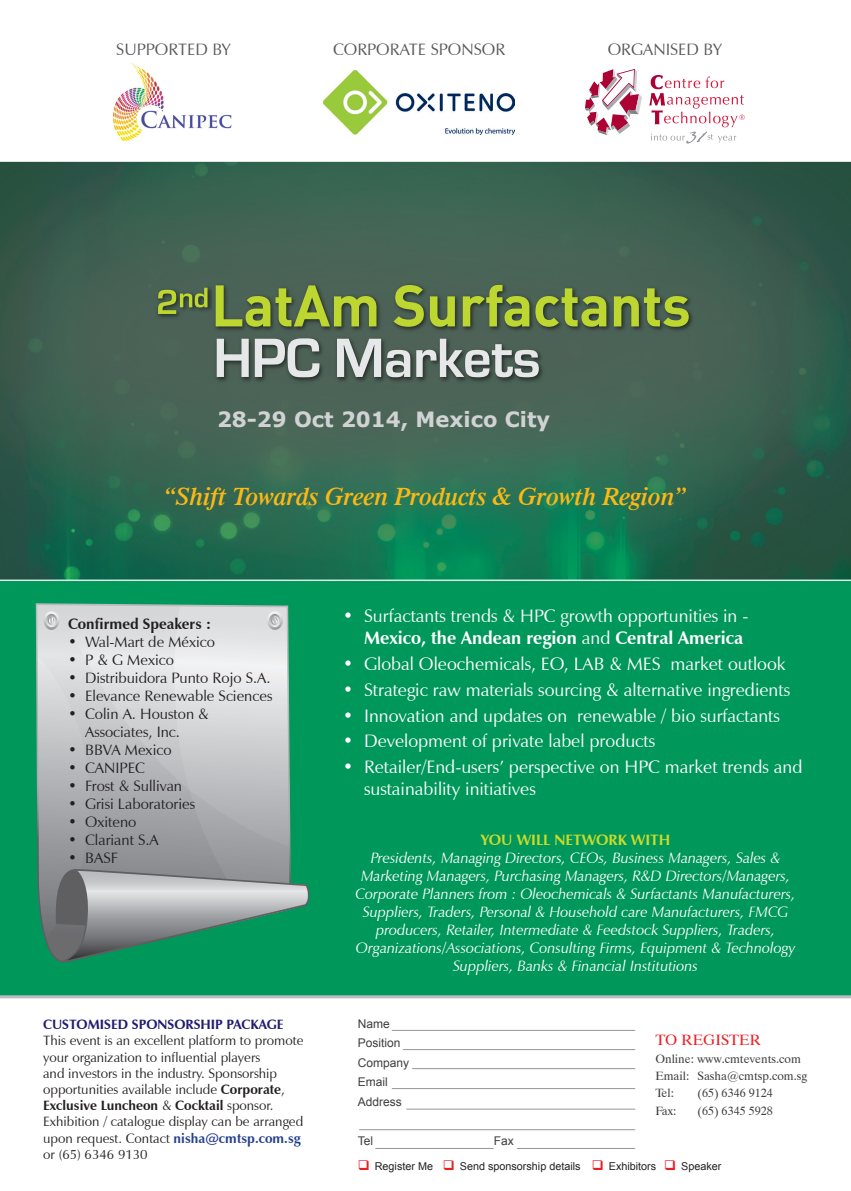
<style>
.page{position:relative;width:851px;height:1191px;background:#fff}
.page>*{position:absolute;margin:0;border:0;box-sizing:border-box;transform-origin:0 0}
.t1{font:italic 600 25.5px "Dutch 801 BT";color:#fcb814}
.t2{font:700 21px "Verdana";color:#d1d2d4}
.t3{font:18px/21.6px "Zapf Humanist 601 BT";color:#fff;text-align:right}
.t4{font:16.5px "Zapf Humanist 601 BT";color:#57585a}
.t5{font:italic 15px/18px "Zapf Humanist 601 BT";color:#fff;text-align:center}
.t6{font:15px/18px "Zapf Humanist 601 BT";color:#231f20}
.t7{font:700 15px "Zapf Humanist 601 BT";color:#cadb2a}
.t8{font:700 15px "Zapf Humanist 601 BT";color:#231f20}
.t9{font:15px "Dutch 801 BT";color:#ee1d23}
.t10{font:13.5px/16.2px "Zapf Humanist 601 BT";color:#231f20}
.t11{font:700 13.5px "Zapf Humanist 601 BT";color:#201c70}
.t12{font:12px "Dutch 801 BT";color:#3e3e3f}
.t13{font:12px "Arial";color:#3e3e3f}
.t14{font:10.8px "Arial";color:#231f20}
.s1{font-weight:700}
.s2{font-weight:700;color:#253f8e}
.s3{color:#ee1d23}
</style>
<div class="page">
<img style="left:0;top:68px;width:850px;height:927px">
<svg style="left:0;top:995px;width:850px;height:154px"></svg>
<hr style="left:392px;top:1030px;width:243px;height:1px;background:#939598">
<hr style="left:403px;top:1049px;width:232px;height:1px;background:#939598">
<hr style="left:412px;top:1068px;width:223px;height:1px;background:#939598">
<hr style="left:392px;top:1088px;width:243px;height:1px;background:#939598">
<hr style="left:406px;top:1108px;width:229px;height:1px;background:#939598">
<hr style="left:359px;top:1129px;width:276px;height:1px;background:#939598">
<hr style="left:517px;top:1148px;width:118px;height:1px;background:#939598">
<hr style="left:375px;top:1148px;width:118px;height:1px;background:#939598">
<img style="left:154px;top:284px;width:58px;height:38px">
<svg style="left:158px;top:288px;width:49px;height:26px"></svg>
<img style="left:212px;top:281px;width:484px;height:53px">
<svg style="left:216px;top:285px;width:160px;height:42px;background:#778d42"></svg>
<svg style="left:393px;top:285px;width:31px;height:42px"></svg>
<svg style="left:430px;top:296px;width:25px;height:31px"></svg>
<svg style="left:462px;top:285px;width:67px;height:42px;background:#788e41"></svg>
<svg style="left:535px;top:288px;width:71px;height:39px;background:#7a9040"></svg>
<svg style="left:613px;top:288px;width:75px;height:39px;background:#798f3f"></svg>
<img style="left:213px;top:334px;width:333px;height:51px">
<svg style="left:217px;top:339px;width:32px;height:38px"></svg>
<svg style="left:255px;top:338px;width:64px;height:39px;background:#949d99"></svg>
<svg style="left:337px;top:339px;width:73px;height:38px;background:#99a19e"></svg>
<svg style="left:416px;top:339px;width:122px;height:38px;background:#86918c"></svg>
<svg style="left:585px;top:69px;width:57px;height:66px"></svg>
<svg style="left:649px;top:75px;width:95px;height:68px"></svg>
<img style="left:323px;top:70px;width:191px;height:65px">
<svg style="left:37px;top:605px;width:273px;height:356px;background:#a2b7b1"></svg>
<img style="left:113px;top:63px;width:121px;height:77px">
<p class="t4" style="left:116px;top:39px;width:116px">SUPPORTED BY</p>
<p class="t4" style="left:333px;top:39px;width:174px">CORPORATE SPONSOR</p>
<p class="t4" style="left:607px;top:39px;width:116px">ORGANISED BY</p>
<p class="t2" style="left:217px;top:404px;width:335px">28-29 Oct 2014, Mexico City</p>
<p class="t1" style="left:164px;top:481px;width:524px">“Shift Towards Green Products &amp; Growth Region”</p>
<p class="t8" style="left:68px;top:614px;width:144px">Confirmed Speakers :</p>
<p class="t6" style="left:68px;top:632px;width:148px">• Wal-Mart de México</p>
<p class="t6" style="left:68px;top:650px;width:107px">• P &amp; G Mexico</p>
<p class="t6" style="left:68px;top:668px;width:204px">• Distribuidora Punto Rojo S.A.</p>
<p class="t6" style="left:68px;top:686px;width:206px">• Elevance Renewable Sciences</p>
<p class="t6" style="left:85px;top:704px;width:125px;text-indent:-17px">• Colin A. Houston &amp;<br>Associates, Inc.</p>
<p class="t6" style="left:68px;top:740px;width:105px">• BBVA Mexico</p>
<p class="t6" style="left:68px;top:758px;width:78px">• CANIPEC</p>
<p class="t6" style="left:68px;top:776px;width:115px">• Frost &amp; Sullivan</p>
<p class="t6" style="left:68px;top:794px;width:129px">• Grisi Laboratories</p>
<p class="t6" style="left:68px;top:812px;width:70px">• Oxiteno</p>
<p class="t6" style="left:68px;top:830px;width:92px">• Clariant S.A</p>
<p class="t6" style="left:68px;top:848px;width:51px">• BASF</p>
<p class="t11" style="left:43px;top:1016px;width:242px">CUSTOMISED SPONSORSHIP PACKAGE</p>
<p class="t10" style="left:43px;top:1032px;width:262px">This event is an excellent platform to promote your organization to influential players<br>and investors in the industry. Sponsorship opportunities available include <span class="s1">Corporate</span>, <span class="s1">Exclusive Luncheon</span> &amp; <span class="s1">Cocktail</span> sponsor.<br>Exhibition / catalogue display can be arranged upon request. Contact <span class="s2">nisha@cmtsp.com.sg </span>or (65) 6346 9130</p>
<p class="t3" style="left:343px;top:605px;width:407px">• Surfactants trends &amp; HPC growth opportunities in -<br><span class="s1">Mexico, the Andean region</span> and <span class="s1">Central America</span></p>
<p class="t3" style="left:343px;top:653px;width:444px">• Global Oleochemicals, EO, LAB &amp; MES market outlook</p>
<p class="t3" style="left:343px;top:678px;width:449px">• Strategic raw materials sourcing &amp; alternative ingredients</p>
<p class="t3" style="left:343px;top:704px;width:438px">• Innovation and updates on renewable / bio surfactants</p>
<p class="t3" style="left:343px;top:730px;width:314px">• Development of private label products</p>
<p class="t3" style="left:364px;top:756px;width:440px;text-align:left;text-indent:-21px">• Retailer/End-users’ perspective on HPC market trends and sustainability initiatives</p>
<p class="t7" style="left:480px;top:830px;width:191px">YOU WILL NETWORK WITH</p>
<p class="t5" style="left:355px;top:849px;width:441px">Presidents, Managing Directors, CEOs, Business Managers, Sales &amp; Marketing Managers, Purchasing Managers, R&amp;D Directors/Managers, Corporate Planners from : Oleochemicals &amp; Surfactants Manufacturers, Suppliers, Traders, Personal &amp; Household care Manufacturers, FMCG producers, Retailer, Intermediate &amp; Feedstock Suppliers, Traders, Organizations/Associations, Consulting Firms, Equipment &amp; Technology Suppliers, Banks &amp; Financial Institutions</p>
<p class="t13" style="left:358px;top:1015px;width:34px">Name</p>
<p class="t13" style="left:358px;top:1035px;width:44px">Position</p>
<p class="t13" style="left:358px;top:1054px;width:53px">Company</p>
<p class="t13" style="left:358px;top:1074px;width:31px">Email</p>
<p class="t13" style="left:358px;top:1093px;width:46px">Address</p>
<p class="t13" style="left:358px;top:1132px;width:17px">Tel</p>
<p class="t13" style="left:494px;top:1132px;width:22px">Fax</p>
<p class="t9" style="left:655px;top:1030px;width:107px">TO REGISTER</p>
<p class="t12" style="left:655px;top:1051px;width:147px">Online: www.cmtevents.com</p>
<p class="t12" style="left:655px;top:1068px;width:153px">Email: Sasha@cmtsp.com.sg</p>
<p class="t12" style="left:655px;top:1085px;width:20px">Tel:</p>
<p class="t12" style="left:697px;top:1085px;width:77px">(65) 6346 9124</p>
<p class="t12" style="left:655px;top:1103px;width:23px">Fax:</p>
<p class="t12" style="left:697px;top:1103px;width:77px">(65) 6345 5928</p>
<p class="t14" style="left:358px;top:1159px;width:365px"><span class="s3">❑</span> Register Me <span class="s3">❑</span> Send sponsorship details <span class="s3">❑</span> Exhibitors <span class="s3">❑</span> Speaker</p>
</div>
